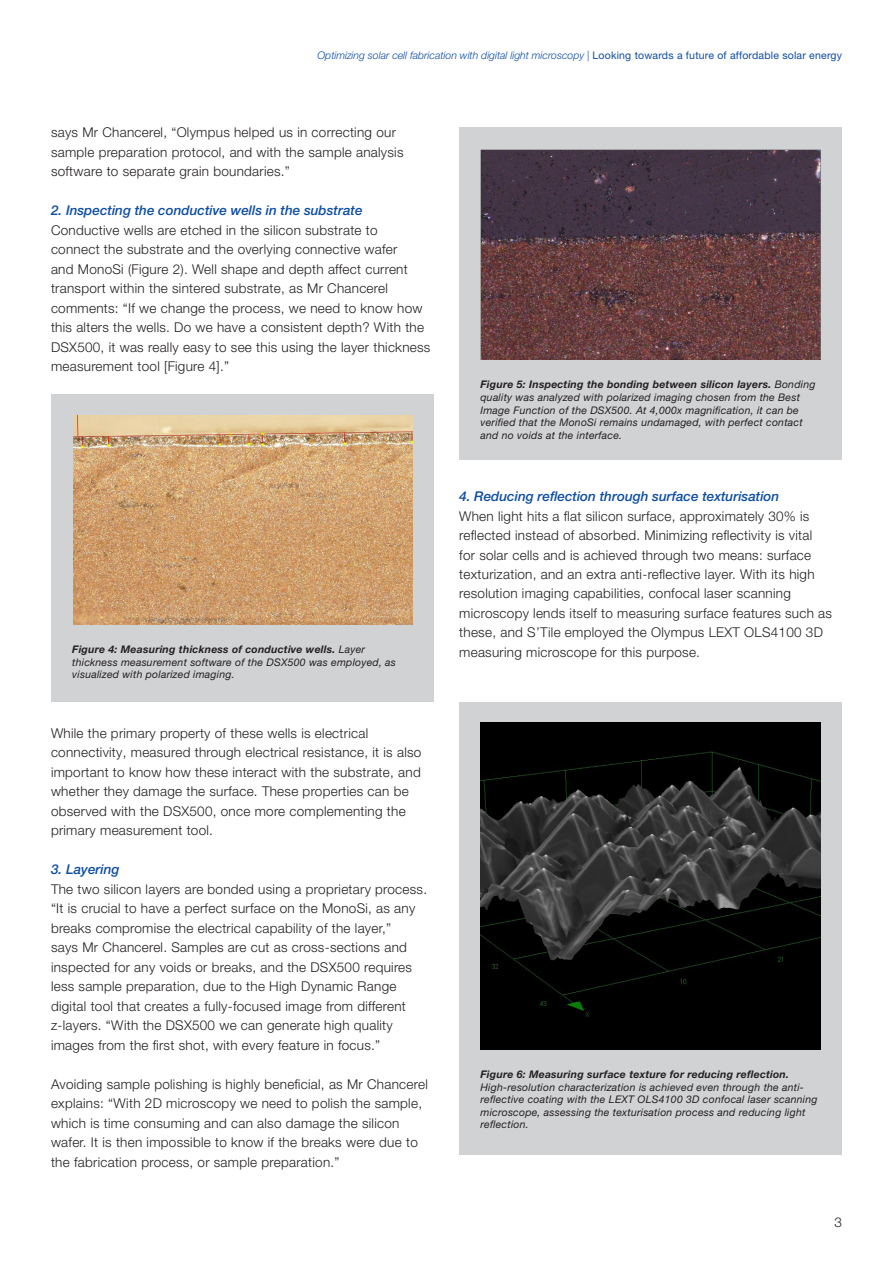
<style>
.page{position:relative;width:893px;height:1263px;background:#fff}
.page>*{position:absolute;margin:0;border:0;box-sizing:border-box;transform-origin:0 0}
.t1{font:300 13.5px/19.5px "Helvetica Neue LT Pro";letter-spacing:.02em;color:#231f20}
.t2{font:italic 500 13.5px "Helvetica Neue LT Pro";color:#0d4da1}
.t3{font:italic 10.5px/12.6px "Helvetica Neue LT Pro";letter-spacing:.02em;color:#231f20}
.t4{font:italic 300 10.5px "Helvetica Neue LT Pro";color:#0d4da1}
.t5{font:italic 700 10.5px "Helvetica Neue LT Pro";letter-spacing:.02em;color:#231f20}
.s1{font-weight:400;font-style:normal}
.s2{font-weight:700}
</style>
<div class="page">
<div style="left:51px;top:394px;width:383px;height:307px;background:#d1d2d4"></div>
<img style="left:73px;top:416px;width:339px;height:208px">
<div style="left:459px;top:702px;width:383px;height:452px;background:#d1d2d4"></div>
<img style="left:481px;top:723px;width:340px;height:326px">
<div style="left:459px;top:128px;width:383px;height:332px;background:#d1d2d4"></div>
<img style="left:481px;top:150px;width:339px;height:210px">
<p class="t4" style="left:318px;top:49px;width:526px">Optimizing solar cell fabrication with digital light microscopy | <span class="s1">Looking towards a future of affordable solar energy</span></p>
<p class="t1" style="left:51px;top:122px;width:354px">says Mr Chancerel, “Olympus helped us in correcting our sample preparation protocol, and with the sample analysis software to separate grain boundaries.”</p>
<p class="t2" style="left:51px;top:202px;width:313px">2. Inspecting the conductive wells in the substrate</p>
<p class="t1" style="left:51px;top:220px;width:381px">Conductive wells are etched in the silicon substrate to<br>connect the substrate and the overlying connective wafer<br>and MonoSi (Figure 2). Well shape and depth affect current transport within the sintered substrate, as Mr Chancerel comments: “If we change the process, we need to know how this alters the wells. Do we have a consistent depth? With the DSX500, it was really easy to see this using the layer thickness measurement tool [Figure 4].”</p>
<p class="t3" style="left:72px;top:643px;width:325px"><span class="s2">Figure 4: Measuring thickness of conductive wells.</span> Layer thickness measurement software of the DSX500 was employed, as visualized with polarized imaging.</p>
<p class="t1" style="left:51px;top:723px;width:372px">While the primary property of these wells is electrical connectivity, measured through electrical resistance, it is also important to know how these interact with the substrate, and whether they damage the surface. These properties can be observed with the DSX500, once more complementing the primary measurement tool.</p>
<p class="t2" style="left:51px;top:861px;width:70px">3. Layering</p>
<p class="t1" style="left:51px;top:879px;width:378px">The two silicon layers are bonded using a proprietary process. “It is crucial to have a perfect surface on the MonoSi, as any breaks compromise the electrical capability of the layer,”<br>says Mr Chancerel. Samples are cut as cross-sections and inspected for any voids or breaks, and the DSX500 requires less sample preparation, due to the High Dynamic Range digital tool that creates a fully-focused image from different z-layers. “With the DSX500 we can generate high quality images from the first shot, with every feature in focus.”</p>
<p class="t1" style="left:51px;top:1074px;width:378px">Avoiding sample polishing is highly beneficial, as Mr Chancerel explains: “With 2D microscopy we need to polish the sample, which is time consuming and can also damage the silicon wafer. It is then impossible to know if the breaks were due to the fabrication process, or sample preparation.”</p>
<p class="t3" style="left:480px;top:378px;width:336px"><span class="s2">Figure 5: Inspecting the bonding between silicon layers.</span> Bonding quality was analyzed with polarized imaging chosen from the Best Image Function of the DSX500. At 4,000x magnification, it can be verified that the MonoSi remains undamaged, with perfect contact and no voids at the interface.</p>
<p class="t2" style="left:459px;top:488px;width:322px">4. Reducing reflection through surface texturisation</p>
<p class="t1" style="left:459px;top:506px;width:374px">When light hits a flat silicon surface, approximately 30% is reflected instead of absorbed. Minimizing reflectivity is vital<br>for solar cells and is achieved through two means: surface texturization, and an extra anti-reflective layer. With its high resolution imaging capabilities, confocal laser scanning microscopy lends itself to measuring surface features such as these, and S’Tile employed the Olympus LEXT OLS4100 3D measuring microscope for this purpose.</p>
<p class="t5" style="left:480px;top:1068px;width:310px">Figure 6: Measuring surface texture for reducing reflection.</p>
<p class="t3" style="left:480px;top:1080px;width:338px">High-resolution characterization is achieved even through the anti&shy;reflective coating with the LEXT OLS4100 3D confocal laser scanning microscope, assessing the texturisation process and reducing light reflection.</p>
<p class="t1" style="left:834px;top:1212px;width:9px">3</p>
</div>
